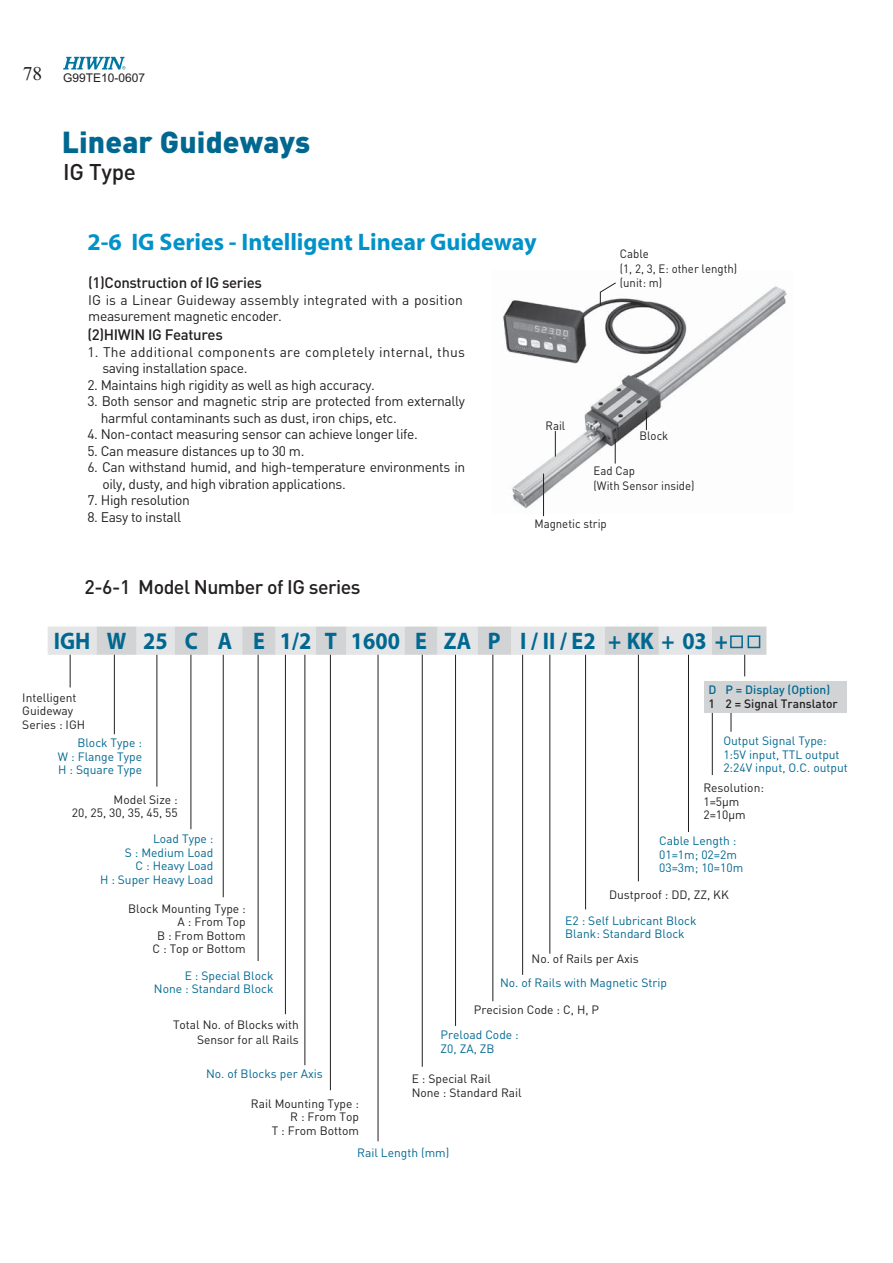
<style>
.page{position:relative;width:893px;height:1263px;background:#fff}
.page>*{position:absolute;margin:0;border:0;box-sizing:border-box;transform-origin:0 0}
.t1{font:900 30px "DIN";letter-spacing:.005em;color:#006890}
.t2{font:700 24px "Myriad";color:#0092c8}
.t3{font:700 24px "Myriad";color:#006890;scale:.92 1}
.t4{font:500 22.5px "DIN";letter-spacing:-.01em;color:#231f20}
.t5{font:500 19.5px "DIN";letter-spacing:-.025em;color:#231f20}
.t6{font:500 15px "DIN";letter-spacing:-.025em;color:#231f20}
.t7{font:13.8px/16.5px "DIN";letter-spacing:-.025em;color:#231f20}
.t8{font:13.8px/16.5px "DIN";letter-spacing:.005em;color:#231f20}
.t9{font:13.8px/16.5px "DIN";letter-spacing:.02em;color:#231f20}
.t10{font:12px/13.5px "DIN";color:#006890}
.t11{font:12px/13.5px "DIN";color:#231f20;text-align:right}
.t12{font:12px/14.4px "DIN";color:#231f20;scale:.95 1}
.t13{font:500 12px "DIN";color:#231f20}
.t14{font:500 12px "DIN";color:#006890}
.t15{font:12px "Arial";color:#231f20}
.s1{font-family:"Times New Roman";font-size:19.5px}
</style>
<div class="page">
<img style="left:503px;top:286px;width:284px;height:227px">
<svg style="left:555px;top:431px;width:1px;height:26px"></svg>
<hr style="left:543px;top:474px;width:1px;height:42px;background:#231f20">
<svg style="left:599px;top:282px;width:18px;height:24px"></svg>
<svg style="left:646px;top:412px;width:1px;height:18px"></svg>
<svg style="left:615px;top:439px;width:1px;height:25px"></svg>
<hr style="left:70px;top:650px;width:1px;height:37px;background:#231f20">
<hr style="left:114px;top:649px;width:1px;height:85px;background:#231f20">
<hr style="left:156px;top:653px;width:1px;height:134px;background:#231f20">
<hr style="left:191px;top:653px;width:1px;height:176px;background:#231f20">
<hr style="left:223px;top:654px;width:1px;height:243px;background:#231f20">
<hr style="left:258px;top:654px;width:1px;height:307px;background:#231f20">
<hr style="left:304px;top:652px;width:1px;height:413px;background:#231f20">
<hr style="left:330px;top:648px;width:1px;height:442px;background:#231f20">
<hr style="left:378px;top:651px;width:1px;height:490px;background:#231f20">
<hr style="left:422px;top:650px;width:1px;height:417px;background:#231f20">
<hr style="left:455px;top:648px;width:1px;height:378px;background:#231f20">
<hr style="left:492px;top:644px;width:1px;height:357px;background:#231f20">
<hr style="left:522px;top:643px;width:1px;height:332px;background:#231f20">
<hr style="left:549px;top:643px;width:1px;height:311px;background:#231f20">
<hr style="left:585px;top:642px;width:1px;height:267px;background:#231f20">
<hr style="left:638px;top:642px;width:1px;height:239px;background:#231f20">
<hr style="left:688px;top:643px;width:1px;height:189px;background:#231f20">
<svg style="left:731px;top:713px;width:1px;height:19px"></svg>
<hr style="left:712px;top:708px;width:1px;height:67px;background:#231f20">
<div style="left:704px;top:682px;width:143px;height:31px;background:#d1d3d4"></div>
<hr style="left:285px;top:650px;width:1px;height:364px;background:#231f20">
<svg style="left:48px;top:627px;width:718px;height:49px"></svg>
<div style="left:730px;top:635px;width:13px;height:13px;border:2px solid #006890"></div>
<div style="left:747px;top:635px;width:13px;height:13px;border:2px solid #006890"></div>
<svg style="left:63px;top:57px;width:62px;height:13px"></svg>
<p class="t15" style="left:23px;top:71px;width:124px"><span class="s1">78</span> G99TE10-0607</p>
<h1 class="t1" style="left:62px;top:125px;width:250px">Linear Guideways</h1>
<h3 class="t4" style="left:63px;top:164px;width:74px">IG Type</h3>
<h2 class="t2" style="left:87px;top:233px;width:451px">2-6 IG Series - Intelligent Linear Guideway</h2>
<p class="t12" style="left:620px;top:248px;width:125px">Cable<br>(1, 2, 3, E: other length) (unit: m)</p>
<p class="t6" style="left:88px;top:277px;width:175px">(1)Construction of IG series</p>
<p class="t8" style="left:88px;top:293px;width:376px">IG is a Linear Guideway assembly integrated with a position measurement magnetic encoder.</p>
<p class="t6" style="left:87px;top:329px;width:137px">(2)HIWIN IG Features</p>
<p class="t9" style="left:102px;top:345px;width:364px;text-indent:-15px">1. The additional components are completely internal, thus saving installation space.</p>
<p class="t7" style="left:87px;top:378px;width:289px">2. Maintains high rigidity as well as high accuracy.</p>
<p class="t7" style="left:101px;top:395px;width:366px;text-indent:-14px">3. Both sensor and magnetic strip are protected from externally harmful contaminants such as dust, iron chips, etc.</p>
<p class="t7" style="left:87px;top:428px;width:332px">4. Non-contact measuring sensor can achieve longer life.</p>
<p class="t7" style="left:87px;top:444px;width:218px">5. Can measure distances up to 30 m.</p>
<p class="t7" style="left:102px;top:461px;width:364px;text-indent:-15px">6. Can withstand humid, and high-temperature environments in oily, dusty, and high vibration applications.</p>
<p class="t7" style="left:87px;top:494px;width:104px">7. High resolution</p>
<p class="t7" style="left:87px;top:510px;width:95px">8. Easy to install</p>
<p class="t12" style="left:545px;top:420px;width:22px">Rail</p>
<p class="t12" style="left:640px;top:430px;width:32px">Block</p>
<p class="t12" style="left:593px;top:465px;width:108px">Ead Cap<br>(With Sensor inside)</p>
<p class="t12" style="left:534px;top:518px;width:78px">Magnetic strip</p>
<h3 class="t5" style="left:85px;top:580px;width:278px">2-6-1 Model Number of IG series</h3>
<h2 class="t3" style="left:54px;top:632px;width:734px">IGH W 25 C A E 1/2 T 1600 E ZA P I / II / E2 +KK+03+</h2>
<p class="t11" style="left:22px;top:692px;width:64px;text-align:left">Intelligent<br>Guideway<br>Series : IGH</p>
<p class="t10" style="left:58px;top:737px;width:86px;text-align:justify;text-indent:19px">Block Type :<br>W : Flange Type H : Square Type</p>
<p class="t11" style="left:72px;top:794px;width:107px">Model Size :<br>20, 25, 30, 35, 45, 55</p>
<p class="t10" style="left:100px;top:834px;width:115px;text-align:right">Load Type :<br>S : Medium Load<br>C : Heavy Load<br>H : Super Heavy Load</p>
<p class="t11" style="left:128px;top:903px;width:119px">Block Mounting Type :<br>A : From Top<br>B : From Bottom<br>C : Top or Bottom</p>
<p class="t10" style="left:154px;top:970px;width:121px;text-align:right">E : Special Block<br>None : Standard Block</p>
<p class="t11" style="left:173px;top:1019px;width:127px;line-height:15px">Total No. of Blocks with<br>Sensor for all Rails</p>
<p class="t10" style="left:206px;top:1069px;width:118px">No. of Blocks per Axis</p>
<p class="t11" style="left:251px;top:1098px;width:110px">Rail Mounting Type :<br>R : From Top<br>T : From Bottom</p>
<p class="t14" style="left:708px;top:686px;width:123px">D P = Display (Option)</p>
<p class="t13" style="left:708px;top:699px;width:131px">1 2 = Signal Translator</p>
<p class="t10" style="left:723px;top:736px;width:126px">Output Signal Type:<br>1:5V input, TTL output<br>2:24V input, O.C. output</p>
<p class="t11" style="left:703px;top:783px;width:62px;text-align:left">Resolution:<br>1=5μm<br>2=10μm</p>
<p class="t10" style="left:659px;top:836px;width:86px">Cable Length :<br>01=1m; 02=2m<br>03=3m; 10=10m</p>
<p class="t11" style="left:609px;top:889px;width:121px">Dustproof : DD, ZZ, KK</p>
<p class="t10" style="left:565px;top:915px;width:133px">E2 : Self Lubricant Block<br>Blank: Standard Block</p>
<p class="t11" style="left:532px;top:954px;width:109px">No. of Rails per Axis</p>
<p class="t10" style="left:500px;top:977px;width:168px">No. of Rails with Magnetic Strip</p>
<p class="t11" style="left:474px;top:1004px;width:127px">Precision Code : C, H, P</p>
<p class="t10" style="left:441px;top:1029px;width:80px">Preload Code :<br>Z0, ZA, ZB</p>
<p class="t11" style="left:412px;top:1074px;width:112px;text-align:left">E : Special Rail<br>None : Standard Rail</p>
<p class="t10" style="left:357px;top:1148px;width:94px">Rail Length (mm)</p>
</div>
